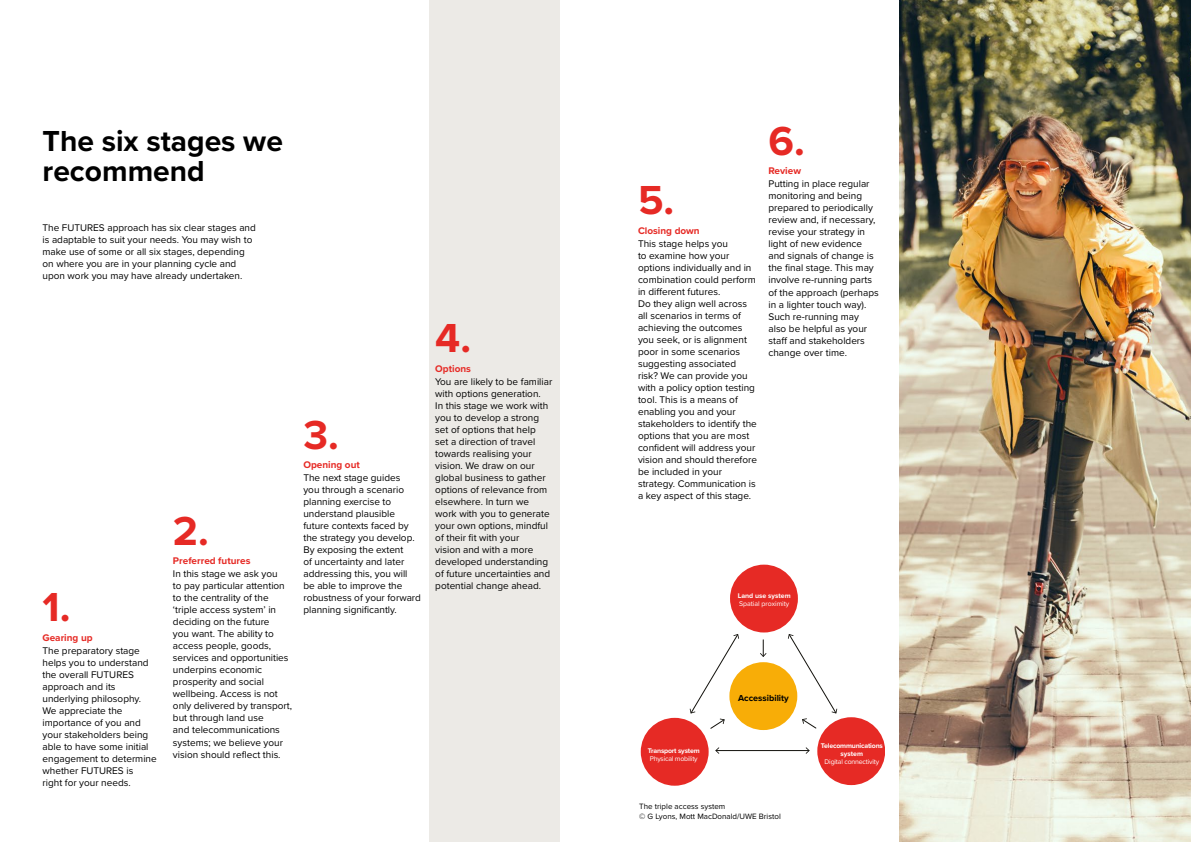
<style>
.page{position:relative;width:1191px;height:842px;background:#fff}
.page>*{position:absolute;margin:0;border:0;box-sizing:border-box;transform-origin:0 0}
.t1{font:700 42px "Proxima Nova";color:#e62a25}
.t2{font:700 30px/30px "Proxima Nova";color:#000}
.t3{font:10px/12px "Proxima Nova";color:#000}
.t4{font:700 10px "Proxima Nova";color:#e62a25}
.t5{font:700 9px "Proxima Nova";color:#000}
.t6{font:8px/10px "Proxima Nova";color:#000}
.t7{font:700 7px/8px "Proxima Nova";letter-spacing:-.025em;color:#fff;text-align:center}
.t8{font:7px "Proxima Nova";letter-spacing:-.025em;color:#fff}
.t9{font:7px "Proxima Nova";color:#fff}
.t10{font:700 7px "Proxima Nova";color:#fff}
</style>
<div class="page">
<div style="left:729px;top:662px;width:68px;height:68px;background:#f8ad07;border-radius:50%"></div>
<div style="left:817px;top:717px;width:68px;height:68px;background:#e62a25;border-radius:50%"></div>
<div style="left:641px;top:718px;width:67px;height:68px;background:#e62a25;border-radius:50%"></div>
<div style="left:730px;top:565px;width:68px;height:67px;background:#e62a25;border-radius:50%"></div>
<hr style="left:716px;top:750px;width:93px;height:1px;background:#12110c">
<svg style="left:715px;top:747px;width:4px;height:7px"></svg>
<svg style="left:805px;top:747px;width:4px;height:7px"></svg>
<svg style="left:760px;top:640px;width:6px;height:17px"></svg>
<svg style="left:689px;top:634px;width:50px;height:96px"></svg>
<svg style="left:788px;top:634px;width:49px;height:95px"></svg>
<div style="left:429px;top:0;width:130px;height:842px;background:#eceae6"></div>
<img style="left:899px;top:0;width:292px;height:842px">
<h2 class="t2" style="left:43px;top:125px;width:242px">The six stages we recommend</h2>
<p class="t3" style="left:43px;top:221px;width:215px">The FUTURES approach has six clear stages and is adaptable to suit your needs. You may wish to make use of some or all six stages, depending on where you are in your planning cycle and upon work you may have already undertaken.</p>
<h1 class="t1" style="left:43px;top:576px;width:30px">1.</h1>
<p class="t4" style="left:43px;top:630px;width:52px">Gearing up</p>
<p class="t3" style="left:43px;top:645px;width:116px">The preparatory stage helps you to understand the overall FUTURES approach and its underlying philosophy.<br>We appreciate the importance of you and your stakeholders being able to have some initial engagement to determine whether FUTURES is<br>right for your needs.</p>
<h1 class="t1" style="left:173px;top:499px;width:37px">2.</h1>
<p class="t4" style="left:173px;top:553px;width:79px">Preferred futures</p>
<p class="t3" style="left:173px;top:568px;width:121px">In this stage we ask you<br>to pay particular attention to the centrality of the ‘triple access system’ in deciding on the future<br>you want. The ability to access people, goods, services and opportunities underpins economic prosperity and social wellbeing. Access is not only delivered by transport, but through land use<br>and telecommunications systems; we believe your vision should reflect this.</p>
<h1 class="t1" style="left:303px;top:403px;width:37px">3.</h1>
<p class="t4" style="left:303px;top:457px;width:58px">Opening out</p>
<p class="t3" style="left:303px;top:472px;width:119px">The next stage guides<br>you through a scenario planning exercise to understand plausible future contexts faced by the strategy you develop.<br>By exposing the extent<br>of uncertainty and later addressing this, you will be able to improve the robustness of your forward planning significantly.</p>
<h1 class="t1" style="left:435px;top:307px;width:37px">4.</h1>
<p class="t4" style="left:435px;top:361px;width:37px">Options</p>
<p class="t3" style="left:435px;top:376px;width:119px">You are likely to be familiar with options generation.<br>In this stage we work with you to develop a strong set of options that help<br>set a direction of travel towards realising your vision. We draw on our global business to gather options of relevance from elsewhere. In turn we work with you to generate your own options, mindful of their fit with your<br>vision and with a more developed understanding of future uncertainties and potential change ahead.</p>
<h1 class="t1" style="left:638px;top:169px;width:38px">5.</h1>
<p class="t4" style="left:638px;top:223px;width:63px">Closing down</p>
<p class="t3" style="left:638px;top:237px;width:121px">This stage helps you<br>to examine how your options individually and in combination could perform in different futures.<br>Do they align well across all scenarios in terms of achieving the outcomes you seek, or is alignment poor in some scenarios suggesting associated risk? We can provide you with a policy option testing tool. This is a means of enabling you and your stakeholders to identify the options that you are most confident will address your vision and should therefore be included in your strategy. Communication is a key aspect of this stage.</p>
<h1 class="t1" style="left:768px;top:109px;width:38px">6.</h1>
<p class="t4" style="left:768px;top:163px;width:34px">Review</p>
<p class="t3" style="left:768px;top:178px;width:112px">Putting in place regular monitoring and being prepared to periodically review and, if necessary, revise your strategy in light of new evidence and signals of change is the final stage. This may involve re-running parts of the approach (perhaps in a lighter touch way).<br>Such re-running may also be helpful as your staff and stakeholders</p>
<p class="t3" style="left:768px;top:346px;width:80px">change over time.</p>
<p class="t10" style="left:737px;top:591px;width:54px">Land use system</p>
<p class="t9" style="left:739px;top:599px;width:52px">Spatial proximity</p>
<p class="t7" style="left:647px;top:746px;width:53px">Transport system</p>
<p class="t8" style="left:650px;top:753px;width:49px">Physical mobility</p>
<p class="t5" style="left:738px;top:691px;width:52px">Accessibility</p>
<p class="t6" style="left:639px;top:801px;width:143px">The triple access system<br>© G Lyons, Mott MacDonald/UWE Bristol</p>
<p class="t7" style="left:821px;top:742px;width:64px">Telecommunications system</p>
<p class="t8" style="left:824px;top:757px;width:56px">Digital connectivity</p>
</div>
